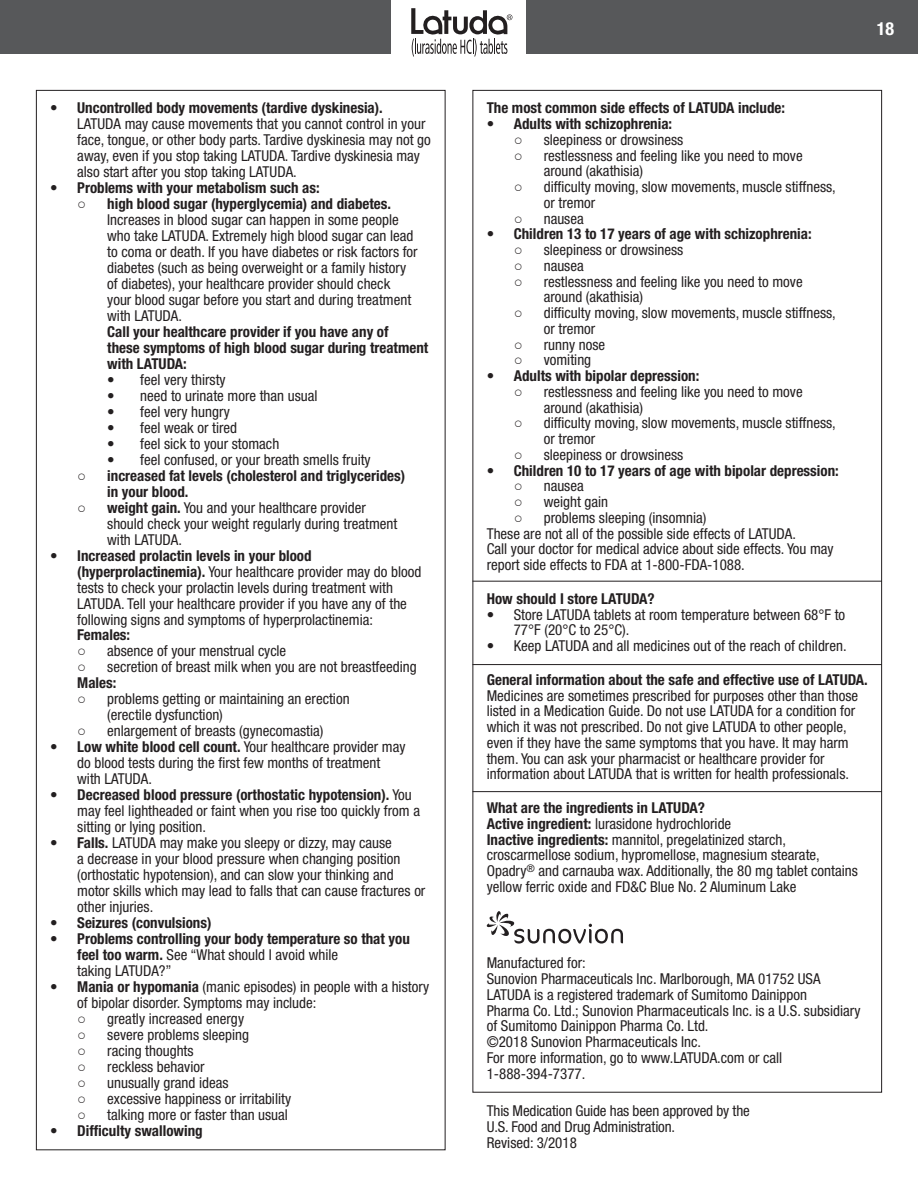
<style>
.page{position:relative;width:918px;height:1188px;background:#fff}
.page>*{position:absolute;margin:0;border:0;box-sizing:border-box;transform-origin:0 0}
.t1{font:700 condensed 18px "Helvetica Neue LT Std";color:#fff}
.t2{font:condensed 15px/15.8px "Helvetica Neue LT Std";color:#231f20}
.t3{font:700 condensed 15px/15.9px "Helvetica Neue LT Std";color:#231f20}
.s1{font-weight:700}
.s2{font-weight:400}
.s3{font-family:"Arial";font-stretch:normal}
.s4{font-family:"Arial";font-weight:400;font-stretch:normal}
</style>
<div class="page">
<div style="left:0;top:0;width:918px;height:54px;background:#57585a"></div>
<div style="left:392px;top:0;width:134px;height:54px;background:#fff"></div>
<svg style="left:411px;top:8px;width:101px;height:49px"></svg>
<svg style="left:487px;top:911px;width:136px;height:33px"></svg>
<hr style="left:472px;top:581px;width:410px;height:1px;background:#231f20">
<hr style="left:472px;top:664px;width:410px;height:1px;background:#231f20">
<hr style="left:472px;top:791px;width:410px;height:1px;background:#231f20">
<p class="t2" style="left:77px;top:100px;width:355px;text-indent:-27px">• <span class="s1">Uncontrolled body movements (tardive dyskinesia).<br></span>LATUDA may cause movements that you cannot control in your face, tongue, or other body parts. Tardive dyskinesia may not go away, even if you stop taking LATUDA. Tardive dyskinesia may also start after you stop taking LATUDA.</p>
<p class="t3" style="left:50px;top:180px;width:271px"><span class="s2">•</span> Problems with your metabolism such as:</p>
<p class="t2" style="left:107px;top:196px;width:312px;text-indent:-30px"><span class="s3">○</span> <span class="s1">high blood sugar (hyperglycemia) and diabetes.<br></span>Increases in blood sugar can happen in some people who take LATUDA. Extremely high blood sugar can lead to coma or death. If you have diabetes or risk factors for diabetes (such as being overweight or a family history of diabetes), your healthcare provider should check your blood sugar before you start and during treatment with LATUDA.</p>
<p class="t3" style="left:107px;top:323px;width:323px">Call your healthcare provider if you have any of<br>these symptoms of high blood sugar during treatment with LATUDA:</p>
<p class="t2" style="left:107px;top:372px;width:120px">• feel very thirsty</p>
<p class="t2" style="left:107px;top:388px;width:212px">• need to urinate more than usual</p>
<p class="t2" style="left:107px;top:404px;width:124px">• feel very hungry</p>
<p class="t2" style="left:107px;top:420px;width:131px">• feel weak or tired</p>
<p class="t2" style="left:107px;top:436px;width:174px">• feel sick to your stomach</p>
<p class="t2" style="left:107px;top:451px;width:265px">• feel confused, or your breath smells fruity</p>
<p class="t3" style="left:107px;top:467px;width:300px;text-indent:-30px"><span class="s4">○</span> increased fat levels (cholesterol and triglycerides) in your blood.</p>
<p class="t2" style="left:107px;top:499px;width:292px;text-indent:-30px"><span class="s3">○</span> <span class="s1">weight gain.</span> You and your healthcare provider should check your weight regularly during treatment with LATUDA.</p>
<p class="t2" style="left:77px;top:547px;width:346px;text-indent:-27px">• <span class="s1">Increased prolactin levels in your blood (hyperprolactinemia).</span> Your healthcare provider may do blood tests to check your prolactin levels during treatment with LATUDA. Tell your healthcare provider if you have any of the following signs and symptoms of hyperprolactinemia:</p>
<p class="t3" style="left:77px;top:627px;width:54px">Females:</p>
<p class="t2" style="left:77px;top:643px;width:210px"><span class="s3">○</span> absence of your menstrual cycle</p>
<p class="t2" style="left:77px;top:659px;width:341px"><span class="s3">○</span> secretion of breast milk when you are not breastfeeding</p>
<p class="t3" style="left:77px;top:675px;width:41px">Males:</p>
<p class="t2" style="left:107px;top:691px;width:244px;text-indent:-30px"><span class="s3">○</span> problems getting or maintaining an erection (erectile dysfunction)</p>
<p class="t2" style="left:77px;top:723px;width:248px"><span class="s3">○</span> enlargement of breasts (gynecomastia)</p>
<p class="t2" style="left:77px;top:739px;width:330px;text-indent:-27px">• <span class="s1">Low white blood cell count.</span> Your healthcare provider may do blood tests during the first few months of treatment with LATUDA.</p>
<p class="t2" style="left:77px;top:787px;width:344px;text-indent:-27px">• <span class="s1">Decreased blood pressure (orthostatic hypotension).</span> You may feel lightheaded or faint when you rise too quickly from a sitting or lying position.</p>
<p class="t2" style="left:77px;top:835px;width:350px;text-indent:-27px">• <span class="s1">Falls.</span> LATUDA may make you sleepy or dizzy, may cause<br>a decrease in your blood pressure when changing position (orthostatic hypotension), and can slow your thinking and motor skills which may lead to falls that can cause fractures or other injuries.</p>
<p class="t3" style="left:50px;top:915px;width:163px"><span class="s2">•</span> Seizures (convulsions)</p>
<p class="t3" style="left:77px;top:931px;width:334px;text-indent:-27px"><span class="s2">•</span> Problems controlling your body temperature so that you feel too warm. <span class="s2">See “What should I avoid while<br>taking LATUDA?”</span></p>
<p class="t2" style="left:77px;top:979px;width:353px;text-indent:-27px">• <span class="s1">Mania or hypomania</span> (manic episodes) in people with a history of bipolar disorder. Symptoms may include:</p>
<p class="t2" style="left:77px;top:1011px;width:168px"><span class="s3">○</span> greatly increased energy</p>
<p class="t2" style="left:77px;top:1027px;width:173px"><span class="s3">○</span> severe problems sleeping</p>
<p class="t2" style="left:77px;top:1043px;width:118px"><span class="s3">○</span> racing thoughts</p>
<p class="t2" style="left:77px;top:1059px;width:129px"><span class="s3">○</span> reckless behavior</p>
<p class="t2" style="left:77px;top:1075px;width:153px"><span class="s3">○</span> unusually grand ideas</p>
<p class="t2" style="left:77px;top:1090px;width:215px"><span class="s3">○</span> excessive happiness or irritability</p>
<p class="t2" style="left:77px;top:1106px;width:212px"><span class="s3">○</span> talking more or faster than usual</p>
<p class="t3" style="left:50px;top:1122px;width:154px"><span class="s2">•</span> Difficulty swallowing</p>
<p class="t1" style="left:877px;top:18px;width:19px">18</p>
<p class="t3" style="left:487px;top:100px;width:300px">The most common side effects of LATUDA include:</p>
<p class="t3" style="left:487px;top:116px;width:187px">• Adults with schizophrenia:</p>
<p class="t2" style="left:514px;top:132px;width:171px"><span class="s3">○</span> sleepiness or drowsiness</p>
<p class="t2" style="left:544px;top:147px;width:260px;text-indent:-30px"><span class="s3">○</span> restlessness and feeling like you need to move around (akathisia)</p>
<p class="t2" style="left:544px;top:179px;width:294px;text-indent:-30px"><span class="s3">○</span> difficulty moving, slow movements, muscle stiffness, or tremor</p>
<p class="t2" style="left:514px;top:210px;width:71px"><span class="s3">○</span> nausea</p>
<p class="t3" style="left:487px;top:226px;width:326px">• Children 13 to 17 years of age with schizophrenia:</p>
<p class="t2" style="left:514px;top:242px;width:171px"><span class="s3">○</span> sleepiness or drowsiness</p>
<p class="t2" style="left:514px;top:258px;width:71px"><span class="s3">○</span> nausea</p>
<p class="t2" style="left:544px;top:273px;width:260px;text-indent:-30px"><span class="s3">○</span> restlessness and feeling like you need to move around (akathisia)</p>
<p class="t2" style="left:544px;top:305px;width:294px;text-indent:-30px"><span class="s3">○</span> difficulty moving, slow movements, muscle stiffness, or tremor</p>
<p class="t2" style="left:514px;top:336px;width:93px"><span class="s3">○</span> runny nose</p>
<p class="t2" style="left:514px;top:352px;width:79px"><span class="s3">○</span> vomiting</p>
<p class="t3" style="left:487px;top:368px;width:214px">• Adults with bipolar depression:</p>
<p class="t2" style="left:544px;top:384px;width:260px;text-indent:-30px"><span class="s3">○</span> restlessness and feeling like you need to move around (akathisia)</p>
<p class="t2" style="left:544px;top:415px;width:294px;text-indent:-30px"><span class="s3">○</span> difficulty moving, slow movements, muscle stiffness, or tremor</p>
<p class="t2" style="left:514px;top:447px;width:171px"><span class="s3">○</span> sleepiness or drowsiness</p>
<p class="t3" style="left:487px;top:462px;width:354px">• Children 10 to 17 years of age with bipolar depression:</p>
<p class="t2" style="left:514px;top:478px;width:71px"><span class="s3">○</span> nausea</p>
<p class="t2" style="left:514px;top:494px;width:96px"><span class="s3">○</span> weight gain</p>
<p class="t2" style="left:514px;top:510px;width:194px"><span class="s3">○</span> problems sleeping (insomnia)</p>
<p class="t2" style="left:487px;top:525px;width:311px">These are not all of the possible side effects of LATUDA.</p>
<p class="t2" style="left:487px;top:541px;width:348px">Call your doctor for medical advice about side effects. You may report side effects to FDA at 1-800-FDA-1088.</p>
<p class="t3" style="left:487px;top:590px;width:169px">How should I store LATUDA?</p>
<p class="t2" style="left:514px;top:606px;width:333px;text-indent:-27px">• Store LATUDA tablets at room temperature between 68°F to<br>77°F (20°C to 25°C).</p>
<p class="t2" style="left:487px;top:638px;width:361px">• Keep LATUDA and all medicines out of the reach of children.</p>
<p class="t3" style="left:487px;top:671px;width:383px">General information about the safe and effective use of LATUDA.</p>
<p class="t2" style="left:487px;top:687px;width:373px">Medicines are sometimes prescribed for purposes other than those listed in a Medication Guide. Do not use LATUDA for a condition for which it was not prescribed. Do not give LATUDA to other people, even if they have the same symptoms that you have. It may harm them. You can ask your pharmacist or healthcare provider for information about LATUDA that is written for health professionals.</p>
<p class="t3" style="left:487px;top:800px;width:220px">What are the ingredients in LATUDA?</p>
<p class="t2" style="left:487px;top:816px;width:246px"><span class="s1">Active ingredient:</span> lurasidone hydrochloride</p>
<p class="t2" style="left:487px;top:831px;width:373px"><span class="s1">Inactive ingredients:</span> mannitol, pregelatinized starch, croscarmellose sodium, hypromellose, magnesium stearate, Opadry<sup>®</sup> and carnauba wax. Additionally, the 80 mg tablet contains yellow ferric oxide and FD&amp;C Blue No. 2 Aluminum Lake</p>
<p class="t2" style="left:487px;top:955px;width:335px">Manufactured for:<br>Sunovion Pharmaceuticals Inc. Marlborough, MA 01752 USA</p>
<p class="t2" style="left:487px;top:987px;width:375px">LATUDA is a registered trademark of Sumitomo Dainippon<br>Pharma Co. Ltd.; Sunovion Pharmaceuticals Inc. is a U.S. subsidiary of Sumitomo Dainippon Pharma Co. Ltd.<br>©2018 Sunovion Pharmaceuticals Inc.</p>
<p class="t2" style="left:487px;top:1050px;width:297px">For more information, go to www.LATUDA.com or call<br>1-888-394-7377.</p>
<p class="t2" style="left:487px;top:1103px;width:265px">This Medication Guide has been approved by the<br>U.S. Food and Drug Administration.<br>Revised: 3/2018</p>
</div>
